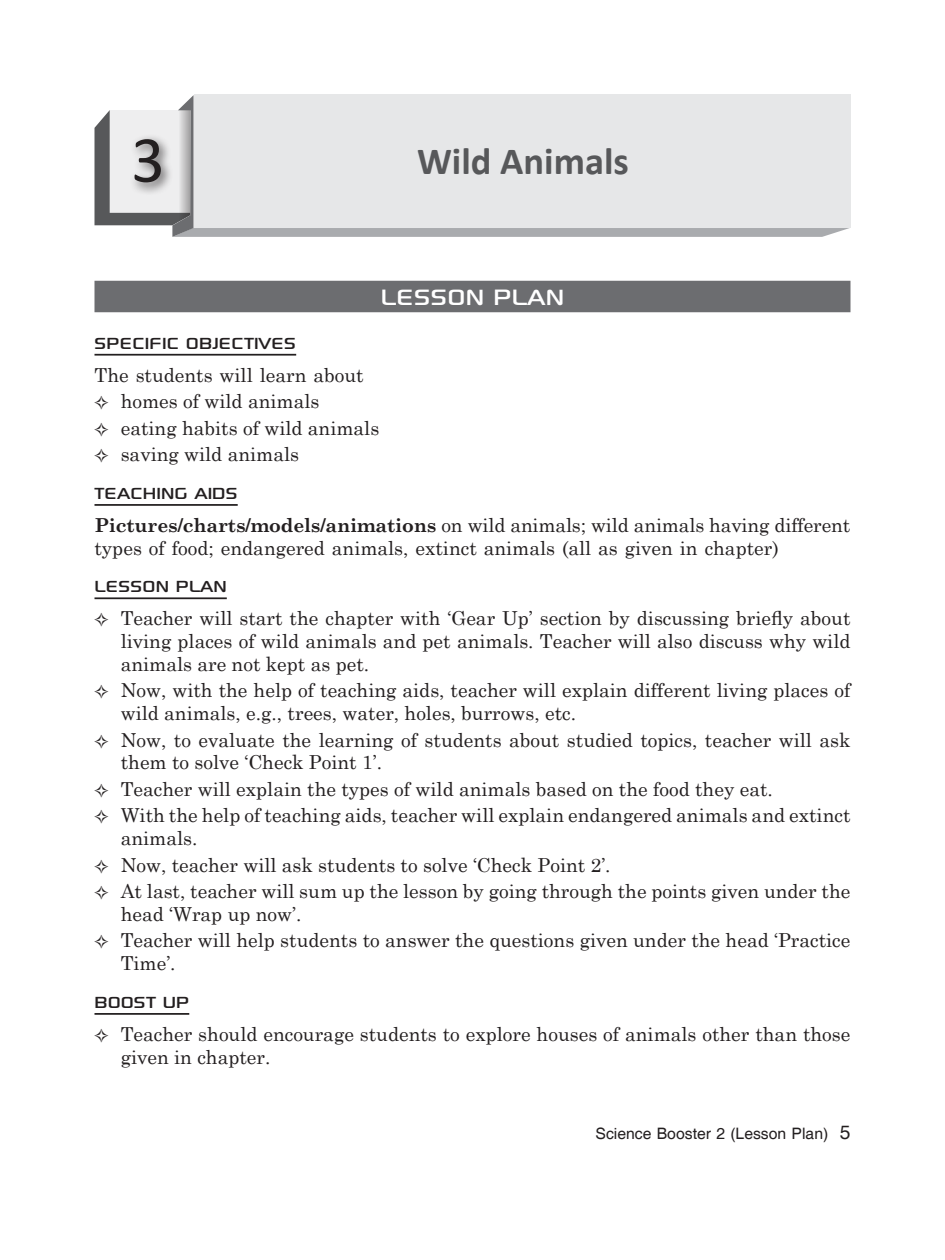
<style>
.page{position:relative;width:945px;height:1260px;background:#fff}
.page>*{position:absolute;margin:0;border:0;box-sizing:border-box;transform-origin:0 0}
.Chapter_Number{font:66.5px "Calibri";color:#231f20}
.Chapter_Name{font:700 38.5px "Calibri";color:#57585a}
.Lesson_Plan{font:31.5px "Sony Sketch EF";color:#fff}
.Heading_2{font:22.75px "Sony Sketch EF";color:#231f20}
.Body{font:19.25px/22.8px "Century Schoolbook";color:#231f20}
.t1{font:15.75px "Helvetica";color:#231f20}
.s1{font-weight:700}
.s2{font-size:19.25px}
</style>
<div class="page">
<svg style="left:95px;top:95px;width:755px;height:142px;background:#dfe0e1"></svg>
<div style="left:94px;top:281px;width:756px;height:31px;background:#6c6d70"></div>
<hr style="left:94px;top:354px;width:202px;height:2px;background:#231f20">
<hr style="left:94px;top:504px;width:144px;height:2px;background:#231f20">
<hr style="left:94px;top:597px;width:133px;height:2px;background:#231f20">
<hr style="left:94px;top:1013px;width:95px;height:2px;background:#231f20">
<div style="left:129px;top:133px;width:45px;height:63px;background:#231f20;opacity:.75"></div>
<p class="Chapter_Number" style="left:131px;top:118px;width:35px">3</p>
<p class="Chapter_Name" style="left:417px;top:137px;width:213px">Wild Animals</p>
<p class="Lesson_Plan" style="left:381px;top:279px;width:185px">LESSON PLAN</p>
<p class="Heading_2" style="left:94px;top:330px;width:203px">SPECIFIC OBJECTIVES</p>
<p class="Body" style="left:94px;top:362px;width:271px">The students will learn about</p>
<p class="Body" style="left:121px;top:388px;width:200px">homes of wild animals</p>
<p class="Body" style="left:121px;top:415px;width:260px">eating habits of wild animals</p>
<p class="Body" style="left:121px;top:441px;width:180px">saving wild animals</p>
<p class="Heading_2" style="left:94px;top:481px;width:145px">TEACHING AIDS</p>
<p class="Body" style="left:94px;top:512px;width:757px"><span class="s1">Pictures/charts/models/animations</span> on wild animals; wild animals having different types of food; endangered animals, extinct animals (all as given in chapter)</p>
<p class="Heading_2" style="left:94px;top:574px;width:134px">LESSON PLAN</p>
<p class="Body" style="left:121px;top:605px;width:731px;text-align:justify">Teacher will start the chapter with ‘Gear Up’ section by discussing briefly about living places of wild animals and pet animals. Teacher will also discuss why wild animals are not kept as pet.</p>
<p class="Body" style="left:121px;top:677px;width:731px">Now, with the help of teaching aids, teacher will explain different living places of wild animals, e.g., trees, water, holes, burrows, etc.</p>
<p class="Body" style="left:121px;top:727px;width:731px">Now, to evaluate the learning of students about studied topics, teacher will ask them to solve ‘Check Point 1’.</p>
<p class="Body" style="left:121px;top:776px;width:654px">Teacher will explain the types of wild animals based on the food they eat.</p>
<p class="Body" style="left:121px;top:802px;width:731px">With the help of teaching aids, teacher will explain endangered animals and extinct animals.</p>
<p class="Body" style="left:121px;top:852px;width:491px">Now, teacher will ask students to solve ‘Check Point 2’.</p>
<p class="Body" style="left:121px;top:878px;width:731px">At last, teacher will sum up the lesson by going through the points given under the head ‘Wrap up now’.</p>
<p class="Body" style="left:121px;top:927px;width:731px">Teacher will help students to answer the questions given under the head ‘Practice<br>Time’.</p>
<p class="Heading_2" style="left:94px;top:990px;width:96px">BOOST UP</p>
<p class="Body" style="left:121px;top:1021px;width:731px">Teacher should encourage students to explore houses of animals other than those given in chapter.</p>
<p class="t1" style="left:596px;top:1124px;width:256px">Science Booster 2 (Lesson Plan) <span class="s2">5</span></p>
</div>
